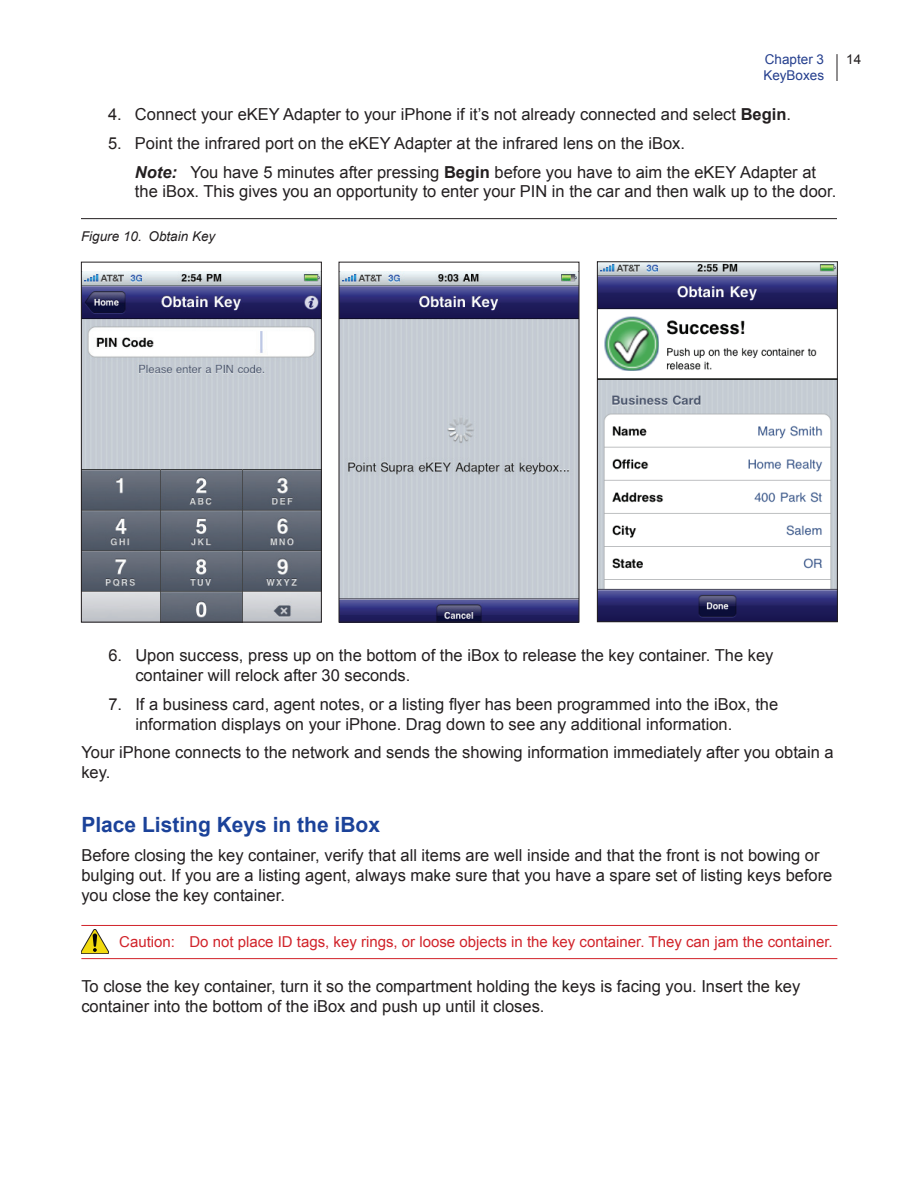
<style>
.page{position:relative;width:918px;height:1188px;background:#fff}
.page>*{position:absolute;margin:0;border:0;box-sizing:border-box;transform-origin:0 0}
.t1{font:700 21px "Arial";color:#1b4299}
.t2{font:16.5px/19.8px "Arial";color:#231f20}
.t3{font:15px "Arial";color:#d1232a}
.t4{font:italic 13.5px "Arial";color:#231f20}
.t5{font:13.5px "Arial";color:#253f8e}
.t6{font:13.5px "Arial";color:#231f20}
.s1{font-weight:700}
.s2{font-weight:700;font-style:italic}
</style>
<div class="page">
<svg style="left:837px;top:54px;width:1px;height:27px"></svg>
<hr style="left:81px;top:218px;width:756px;height:1px;background:#231f20">
<svg style="left:81px;top:929px;width:28px;height:25px"></svg>
<img style="left:83px;top:271px;width:237px;height:349px">
<div style="left:81px;top:262px;width:241px;height:360px;border:1px solid #231f20"></div>
<img style="left:341px;top:271px;width:236px;height:349px">
<div style="left:339px;top:262px;width:240px;height:360px;border:1px solid #231f20"></div>
<hr style="left:81px;top:925px;width:756px;height:1px;background:#d1232a">
<hr style="left:81px;top:958px;width:756px;height:1px;background:#d1232a">
<img style="left:599px;top:263px;width:237px;height:357px">
<div style="left:597px;top:261px;width:241px;height:361px;border:1px solid #231f20"></div>
<p class="t5" style="left:765px;top:50px;width:61px">Chapter 3</p>
<p class="t6" style="left:846px;top:50px;width:17px">14</p>
<p class="t5" style="left:763px;top:66px;width:62px">KeyBoxes</p>
<p class="t2" style="left:108px;top:104px;width:685px">4. Connect your eKEY Adapter to your iPhone if it’s not already connected and select <span class="s1">Begin</span>.</p>
<p class="t2" style="left:135px;top:129px;width:683px;line-height:28.8px;text-indent:-27px">5. Point the infrared port on the eKEY Adapter at the infrared lens on the iBox.<br><span class="s2">Note:</span> You have 5 minutes after pressing <span class="s1">Begin</span> before you have to aim the eKEY Adapter at</p>
<p class="t2" style="left:135px;top:182px;width:703px">the iBox. This gives you an opportunity to enter your PIN in the car and then walk up to the door.</p>
<p class="t4" style="left:81px;top:227px;width:136px">Figure 10. Obtain Key</p>
<p class="t2" style="left:135px;top:646px;width:640px;text-indent:-27px">6. Upon success, press up on the bottom of the iBox to release the key container. The key container will relock after 30 seconds.</p>
<p class="t2" style="left:135px;top:694px;width:644px;text-indent:-27px">7. If a business card, agent notes, or a listing flyer has been programmed into the iBox, the information displays on your iPhone. Drag down to see any additional information.</p>
<p class="t2" style="left:81px;top:743px;width:754px">Your iPhone connects to the network and sends the showing information immediately after you obtain a key.</p>
<p class="t1" style="left:81px;top:811px;width:300px">Place Listing Keys in the iBox</p>
<p class="t2" style="left:81px;top:846px;width:753px">Before closing the key container, verify that all items are well inside and that the front is not bowing or bulging out. If you are a listing agent, always make sure that you have a spare set of listing keys before you close the key container.</p>
<p class="t3" style="left:119px;top:932px;width:715px">Caution: Do not place ID tags, key rings, or loose objects in the key container. They can jam the container.</p>
<p class="t2" style="left:81px;top:976px;width:721px">To close the key container, turn it so the compartment holding the keys is facing you. Insert the key container into the bottom of the iBox and push up until it closes.</p>
</div>
